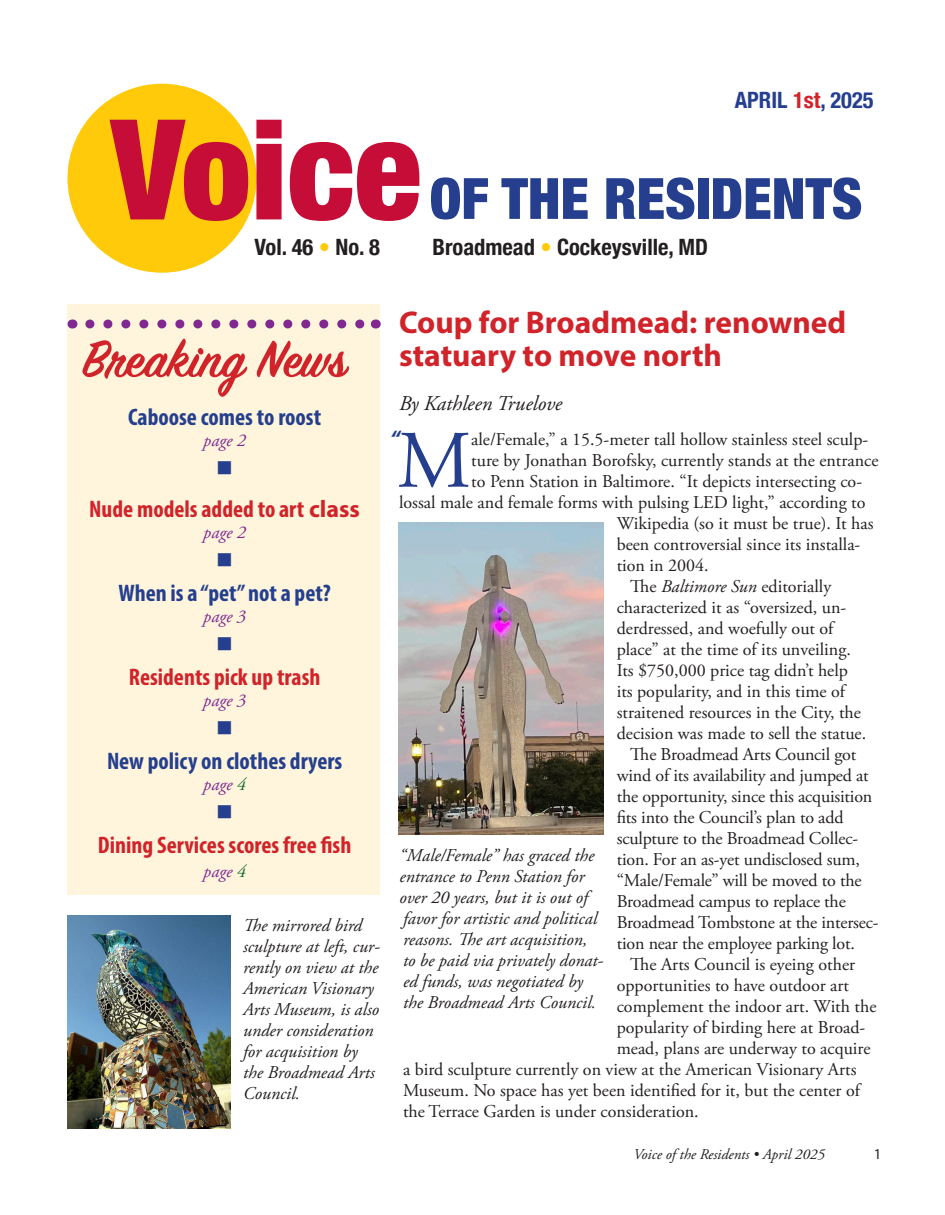
<style>
.page{position:relative;width:945px;height:1215px;background:#fff}
.page>*{position:absolute;margin:0;border:0;box-sizing:border-box;transform-origin:0 0}
.t1{font:900 condensed 139.65px "Helvetica Neue";color:#c60d37}
.Text_with_drop_cap{font:81.3px "Adobe Garamond Pro";color:#253f8e}
.t2{font:900 condensed 57px "Helvetica Neue";color:#253f8e}
.Headline_Secondary{font:600 57px "Sign Painter House Script";color:#d1232a}
.Headline_Main{font:700 31.5px/33px "Myriad Pro";color:#d1232a}
.Boxed_Items_Headers{font:700 condensed 24px "Myriad Pro";color:#d1232a}
.Boxed_Items_Headers-2{font:700 condensed 24px "Myriad Pro";color:#253f8e}
.t3{font:700 condensed 22.5px "Helvetica Neue";color:#231f20}
.t4{font:700 condensed 22.5px "Helvetica Neue";color:#253f8e}
.Boxed_Items_Headers-3{font:22.5px "Wingdings";color:#253f8e}
.Headline_Secondary-2{font:22.5px "Wingdings";color:#253f8e}
.Headline_Secondary-3{font:italic 700 22.5px "Myriad Pro";color:#253f8e}
.Byline{font:italic 21px "Adobe Garamond Pro";color:#231f20}
.Text_stories{font:18px/21px "Adobe Garamond Pro";color:#231f20}
.Text_no_indent__no_space{font:italic 18px/21px "Adobe Garamond Pro";color:#231f20}
.Text_with_drop_cap-2{font:18px "Adobe Garamond Pro";color:#231f20}
.Boxed_Items_Headers-4{font:italic 18px "Adobe Garamond Pro";color:#802990}
.t5{font:italic 15px "Adobe Garamond Pro";color:#231f20}
.t6{font:15px "Myriad Pro";color:#231f20}
.s1{color:#d1232a}
.s2{color:#feca0a}
.s3{font-stretch:normal}
.s4{color:#106827}
.s5{font-style:italic}
</style>
<div class="page">
<div style="left:68px;top:84px;width:188px;height:189px;background:#feca0a;border-radius:50%"></div>
<div style="left:68px;top:304px;width:312px;height:591px;background:#fef5dc"></div>
<svg style="left:90px;top:320px;width:275px;height:8px"></svg>
<img style="left:398px;top:522px;width:205px;height:312px">
<img style="left:68px;top:915px;width:162px;height:214px">
<p class="t1" style="left:111px;top:55px;width:312px">Voice</p>
<p class="t4" style="left:735px;top:81px;width:140px">APRIL <span class="s1">1st</span>, 2025</p>
<p class="t2" style="left:430px;top:152px;width:434px">OF THE RESIDENTS</p>
<p class="t3" style="left:254px;top:228px;width:127px">Vol. 46 <span class="s2">•</span> No. 8</p>
<p class="t3" style="left:433px;top:228px;width:277px">Broadmead <span class="s2">•</span> Cockeysville, MD</p>
<p class="Headline_Secondary" style="left:82px;top:325px;width:266px">Breaking News</p>
<p class="Boxed_Items_Headers-2" style="left:128px;top:402px;width:195px">Caboose comes to roost</p>
<p class="Boxed_Items_Headers-4" style="left:203px;top:430px;width:44px">page 2</p>
<p class="Headline_Secondary-2" style="left:216px;top:456px;width:18px">■</p>
<p class="Boxed_Items_Headers" style="left:89px;top:494px;width:272px">Nude models added to art <span class="s3">class</span></p>
<p class="Boxed_Items_Headers-4" style="left:203px;top:522px;width:44px">page 2</p>
<p class="Boxed_Items_Headers-3" style="left:216px;top:548px;width:18px">■</p>
<p class="Boxed_Items_Headers-2" style="left:118px;top:578px;width:214px">When is a “pet” not a pet?</p>
<p class="Boxed_Items_Headers-4" style="left:203px;top:606px;width:44px">page 3</p>
<p class="Boxed_Items_Headers-3" style="left:216px;top:632px;width:18px">■</p>
<p class="Boxed_Items_Headers" style="left:129px;top:662px;width:193px">Residents pick up trash</p>
<p class="Boxed_Items_Headers-4" style="left:203px;top:690px;width:44px">page 3</p>
<p class="Boxed_Items_Headers-3" style="left:216px;top:716px;width:18px">■</p>
<p class="Boxed_Items_Headers-2" style="left:107px;top:746px;width:237px">New policy on clothes dryers</p>
<p class="Boxed_Items_Headers-4" style="left:203px;top:774px;width:44px">page <span class="s4">4</span></p>
<p class="Boxed_Items_Headers-3" style="left:216px;top:800px;width:18px">■</p>
<p class="Boxed_Items_Headers" style="left:98px;top:830px;width:255px">Dining Services scores free fish</p>
<p class="Boxed_Items_Headers-4" style="left:203px;top:861px;width:44px">page <span class="s4">4</span></p>
<p class="Text_no_indent__no_space" style="left:243px;top:915px;width:138px">The mirrored bird sculpture at left, cur&shy;rently on view at the<br>American Visionary<br>Arts Museum, is also under consideration for acquisition by the Broadmead Arts<br>Council.</p>
<p class="Headline_Main" style="left:399px;top:305px;width:449px">Coup for Broadmead: renowned statuary to move north</p>
<p class="Byline" style="left:399px;top:391px;width:165px">By Kathleen Truelove</p>
<p class="Text_with_drop_cap" style="left:397px;top:412px;width:76px">M</p>
<p class="Text_with_drop_cap-2" style="left:471px;top:428px;width:399px">ale/Female,” a 15.5-meter tall hollow stainless steel sculp-</p>
<p class="Headline_Secondary-3" style="left:390px;top:424px;width:12px">“</p>
<p class="Text_with_drop_cap-2" style="left:471px;top:449px;width:409px">ture by Jonathan Borofsky, currently stands at the entrance</p>
<p class="Text_with_drop_cap-2" style="left:471px;top:470px;width:392px">to Penn Station in Baltimore. “It depicts intersecting co-</p>
<p class="Text_with_drop_cap-2" style="left:399px;top:491px;width:468px">lossal male and female forms with pulsing LED light,” according to</p>
<p class="Text_with_drop_cap-2" style="left:617px;top:512px;width:258px">Wikipedia (so it must be true). It has</p>
<p class="Text_with_drop_cap-2" style="left:617px;top:533px;width:245px">been controversial since its installa-</p>
<p class="Text_with_drop_cap-2" style="left:617px;top:554px;width:93px">tion in 2004.</p>
<p class="Text_stories" style="left:617px;top:576px;width:251px;text-indent:14px">The <span class="s5">Baltimore Sun</span> editorially characterized it as “oversized, un&shy;derdressed, and woefully out of place” at the time of its unveiling.<br>Its $750,000 price tag didn’t help its popularity, and in this time of straitened resources in the City, the decision was made to sell the statue.</p>
<p class="Text_stories" style="left:617px;top:744px;width:263px;text-indent:14px">The Broadmead Arts Council got wind of its availability and jumped at the opportunity, since this acquisition fits into the Council’s plan to add sculpture to the Broadmead Collec&shy;tion. For an as-yet undisclosed sum, “Male/Female” will be moved to the Broadmead campus to replace the Broadmead Tombstone at the intersec&shy;tion near the employee parking lot.</p>
<p class="Text_stories" style="left:630px;top:954px;width:226px">The Arts Council is eyeing other</p>
<p class="Text_stories" style="left:617px;top:975px;width:234px">opportunities to have outdoor art</p>
<p class="Text_stories" style="left:617px;top:996px;width:261px">complement the indoor art. With the</p>
<p class="Text_stories" style="left:617px;top:1017px;width:250px">popularity of birding here at Broad-</p>
<p class="Text_stories" style="left:617px;top:1038px;width:255px">mead, plans are underway to acquire</p>
<p class="Text_stories" style="left:403px;top:1059px;width:455px">a bird sculpture currently on view at the American Visionary Arts</p>
<p class="Text_stories" style="left:403px;top:1080px;width:458px">Museum. No space has yet been identified for it, but the center of</p>
<p class="Text_stories" style="left:403px;top:1101px;width:297px">the Terrace Garden is under consideration.</p>
<p class="Text_no_indent__no_space" style="left:400px;top:845px;width:205px">“Male/Female” has graced the entrance to Penn Station for over 20 years, but it is out of favor for artistic and political reasons. The art acquisition,<br>to be paid via privately donat&shy;ed funds, was negotiated by the Broadmead Arts Council.</p>
<p class="t5" style="left:633px;top:1145px;width:193px">Voice of the Residents • April 2025</p>
<p class="t6" style="left:874px;top:1144px;width:9px">1</p>
</div>
